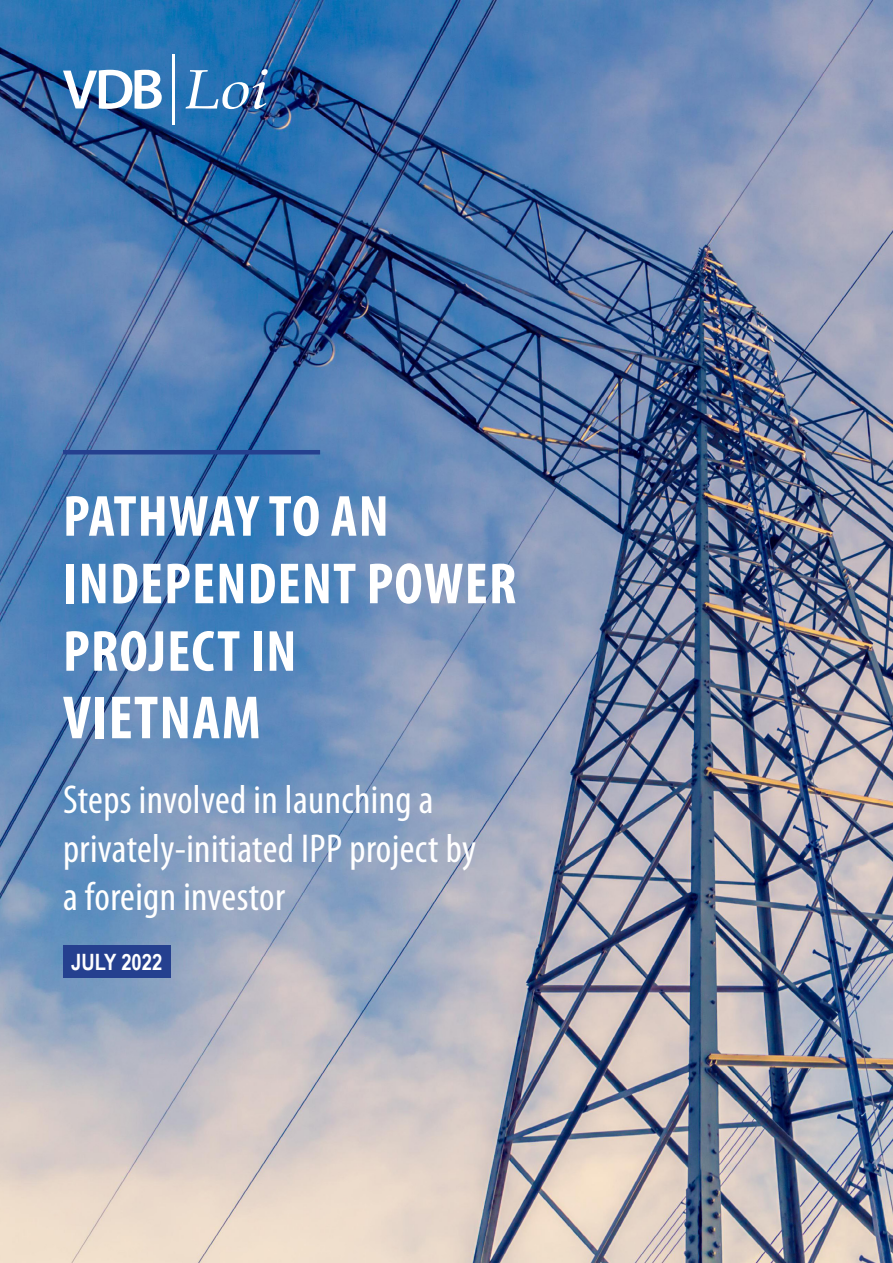
<style>
.page{position:relative;width:893px;height:1263px;background:#fff}
.page>*{position:absolute;margin:0;border:0;box-sizing:border-box;transform-origin:0 0}
.t1{font:700 condensed 61.5px "Myriad Pro";letter-spacing:.02em;color:#fff}
.t2{font:700 condensed 58.5px/67.5px "Myriad Pro";letter-spacing:.02em;color:#fff}
.t3{font:condensed 40.5px/48.6px "Myriad Pro";letter-spacing:.01em;color:#fff}
.t4{font:700 22.5px "Arial Narrow";color:#fff}
</style>
<div class="page">
<img style="left:0;top:0;width:893px;height:1263px">
<svg style="left:63px;top:70px;width:99px;height:39px"></svg>
<hr style="left:172px;top:54px;width:3px;height:70px;background:#fff">
<svg style="left:186px;top:69px;width:82px;height:40px"></svg>
<hr style="left:63px;top:450px;width:257px;height:4px;background:#25408f">
<div style="left:63px;top:945px;width:108px;height:32px;background:#25408f"></div>
<h2 class="t2" style="left:63px;top:481px;width:455px">PATHWAY TO AN<br>INDEPENDENT POWER<br>PROJECT IN</h2>
<h1 class="t1" style="left:63px;top:679px;width:199px">VIETNAM</h1>
<p class="t3" style="left:63px;top:775px;width:414px">Steps involved in launching a privately-initiated IPP project by a foreign investor</p>
<p class="t4" style="left:71px;top:944px;width:93px">JULY 2022</p>
</div>
